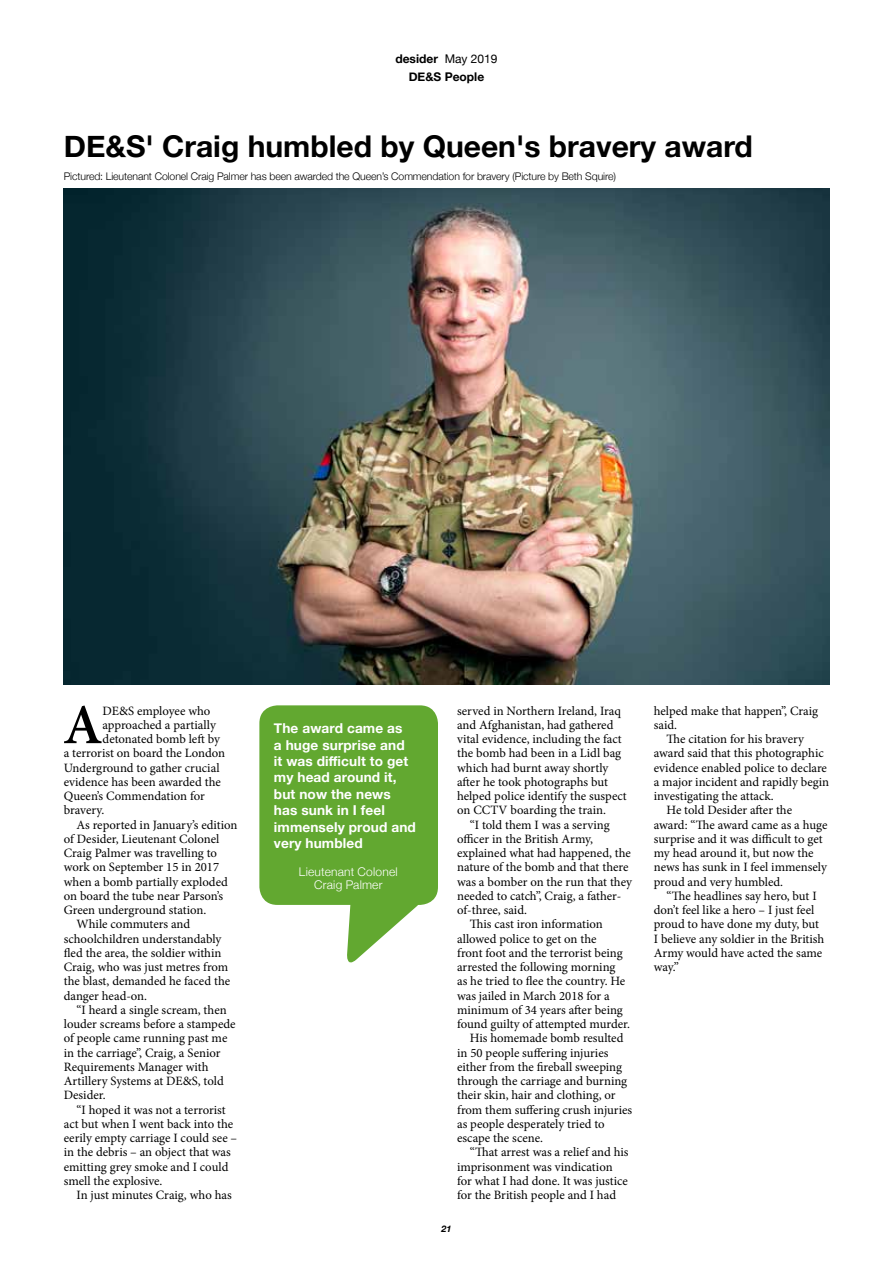
<style>
.page{position:relative;width:893px;height:1263px;background:#fff}
.page>*{position:absolute;margin:0;border:0;box-sizing:border-box;transform-origin:0 0}
.Drop_Cap{font:600 56.55px "Minion Pro";color:#000}
.Headline_-_News{font:700 30px "Helvetica Neue";color:#000}
.Bubble_Quote{font:700 13.65px/16.4px "Helvetica Neue";letter-spacing:.01em;color:#fff}
.Body_text{font:12.75px/14.2px "Minion Pro";color:#000}
.Drop_Cap-2{font:12.75px "Minion Pro";color:#000}
.Bubble_Quote__who_sa{font:300 12px "Helvetica Neue";letter-spacing:.015em;color:#fff}
.t1{font:700 12px/18.6px "Helvetica Neue";color:#000;text-align:center}
.Photo_Caption{font:300 10.5px "Helvetica Neue";letter-spacing:-.01em;color:#000}
.t2{font:italic 700 9px "Helvetica Neue";color:#000}
.s1{font-weight:400}
</style>
<div class="page">
<div style="left:259px;top:705px;width:179px;height:200px;background:#62a830;border-radius:18px"></div>
<svg style="left:346px;top:903px;width:82px;height:60px"></svg>
<img style="left:64px;top:188px;width:765px;height:496px">
<p class="t1" style="left:395px;top:49px;width:104px">desider <span class="s1">May 2019<br></span>DE&amp;S People</p>
<p class="Headline_-_News" style="left:64px;top:123px;width:690px">DE&amp;S' Craig humbled by Queen's bravery award</p>
<p class="Photo_Caption" style="left:64px;top:168px;width:554px">Pictured: Lieutenant Colonel Craig Palmer has been awarded the Queen’s Commendation for bravery (Picture by Beth Squire)</p>
<p class="Drop_Cap" style="left:63px;top:686px;width:41px">A</p>
<p class="Drop_Cap-2" style="left:103px;top:702px;width:109px">DE&amp;S employee who</p>
<p class="Drop_Cap-2" style="left:103px;top:716px;width:115px">approached a partially</p>
<p class="Drop_Cap-2" style="left:103px;top:730px;width:119px">detonated bomb left by</p>
<p class="Drop_Cap-2" style="left:64px;top:745px;width:163px">a terrorist on board the London</p>
<p class="Drop_Cap-2" style="left:64px;top:759px;width:157px">Underground to gather crucial</p>
<p class="Drop_Cap-2" style="left:64px;top:773px;width:159px">evidence has been awarded the</p>
<p class="Drop_Cap-2" style="left:64px;top:787px;width:143px">Queen’s Commendation for</p>
<p class="Drop_Cap-2" style="left:64px;top:802px;width:42px">bravery.</p>
<p class="Body_text" style="left:64px;top:817px;width:175px;text-indent:13px">As reported in January’s edition of Desider, Lieutenant Colonel<br>Craig Palmer was travelling to work on September 15 in 2017 when a bomb partially exploded on board the tube near Parson’s<br>Green underground station.</p>
<p class="Body_text" style="left:64px;top:917px;width:168px;text-indent:13px">While commuters and schoolchildren understandably fled the area, the soldier within<br>Craig, who was just metres from the blast, demanded he faced the danger head-on.</p>
<p class="Body_text" style="left:64px;top:1003px;width:173px;text-indent:13px">“I heard a single scream, then louder screams before a stampede of people came running past me in the carriage”, Craig, a Senior<br>Requirements Manager with<br>Artillery Systems at DE&amp;S, told<br>Desider.</p>
<p class="Body_text" style="left:64px;top:1102px;width:175px;text-indent:13px">“I hoped it was not a terrorist act but when I went back into the eerily empty carriage I could see – in the debris – an object that was emitting grey smoke and I could smell the explosive.</p>
<p class="Body_text" style="left:77px;top:1188px;width:157px">In just minutes Craig, who has</p>
<p class="Bubble_Quote" style="left:274px;top:720px;width:143px">The award came as<br>a huge surprise and it was difficult to get my head around it, but now the news has sunk in I feel immensely proud and very humbled</p>
<p class="Bubble_Quote__who_sa" style="left:299px;top:862px;width:100px">Lieutenant Colonel</p>
<p class="Bubble_Quote__who_sa" style="left:314px;top:875px;width:70px">Craig Palmer</p>
<p class="Body_text" style="left:457px;top:703px;width:171px">served in Northern Ireland, Iraq and Afghanistan, had gathered vital evidence, including the fact the bomb had been in a Lidl bag which had burnt away shortly after he took photographs but helped police identify the suspect on CCTV boarding the train.</p>
<p class="Body_text" style="left:457px;top:817px;width:176px;text-indent:13px">“I told them I was a serving officer in the British Army, explained what had happened, the nature of the bomb and that there was a bomber on the run that they needed to catch”, Craig, a father&shy;of-three, said.</p>
<p class="Body_text" style="left:457px;top:917px;width:174px;text-indent:13px">This cast iron information allowed police to get on the<br>front foot and the terrorist being arrested the following morning<br>as he tried to flee the country. He was jailed in March 2018 for a minimum of 34 years after being found guilty of attempted murder.</p>
<p class="Body_text" style="left:457px;top:1031px;width:177px;text-indent:13px">His homemade bomb resulted in 50 people suffering injuries either from the fireball sweeping through the carriage and burning their skin, hair and clothing, or from them suffering crush injuries as people desperately tried to escape the scene.</p>
<p class="Body_text" style="left:457px;top:1145px;width:173px;text-indent:13px">“That arrest was a relief and his imprisonment was vindication for what I had done. It was justice for the British people and I had</p>
<p class="t2" style="left:441px;top:1222px;width:12px">21</p>
<p class="Body_text" style="left:654px;top:703px;width:166px">helped make that happen”, Craig said.</p>
<p class="Body_text" style="left:654px;top:732px;width:177px;text-indent:13px">The citation for his bravery award said that this photographic evidence enabled police to declare a major incident and rapidly begin investigating the attack.</p>
<p class="Body_text" style="left:654px;top:803px;width:175px;text-indent:13px">He told Desider after the award: “The award came as a huge surprise and it was difficult to get my head around it, but now the news has sunk in I feel immensely proud and very humbled.</p>
<p class="Body_text" style="left:654px;top:889px;width:172px;text-indent:13px">“The headlines say hero, but I don’t feel like a hero – I just feel proud to have done my duty, but<br>I believe any soldier in the British<br>Army would have acted the same way.”</p>
</div>
